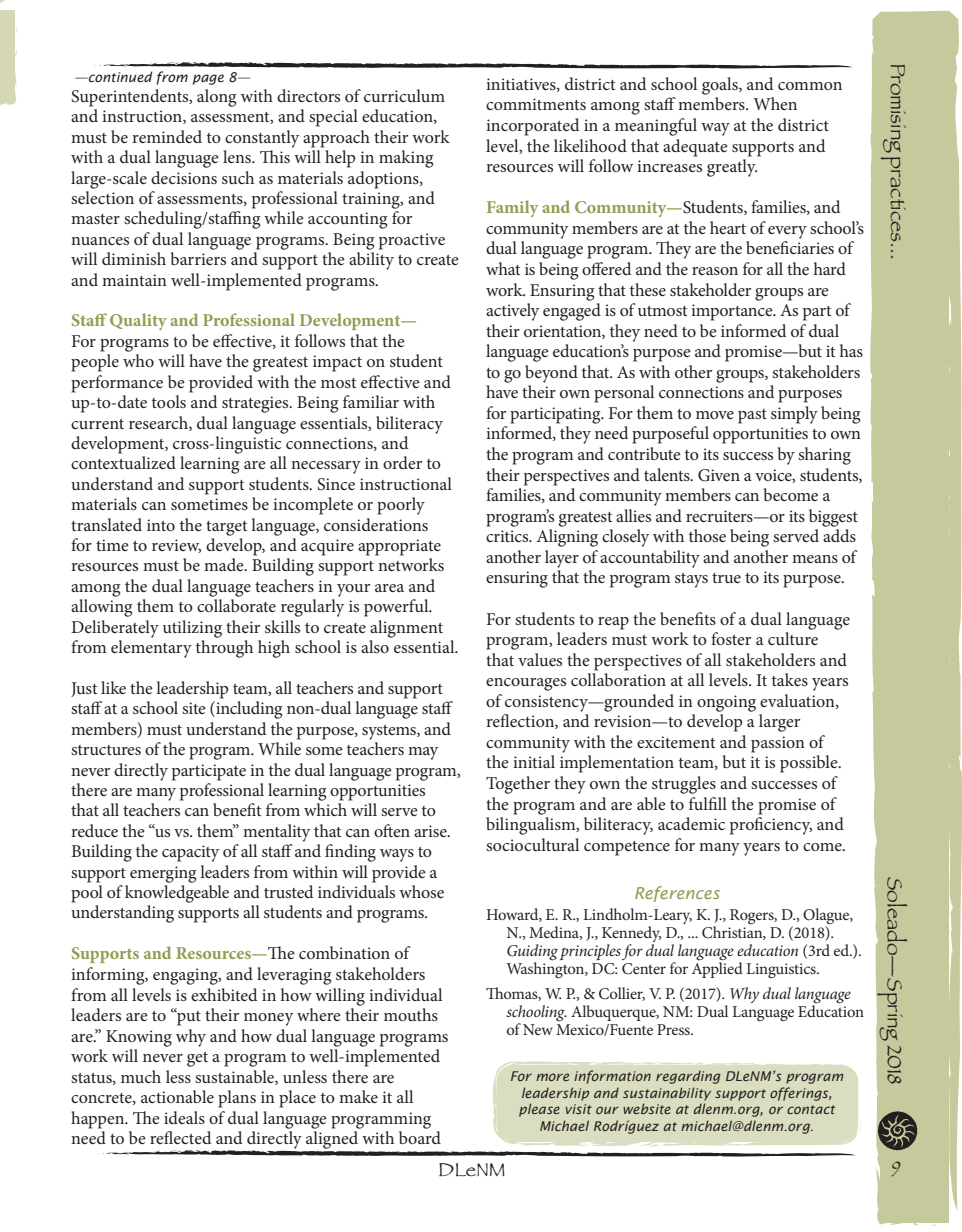
<style>
.page{position:relative;width:962px;height:1232px;background:#fff}
.page>*{position:absolute;margin:0;border:0;box-sizing:border-box;transform-origin:0 0}
.t1{font:21px "Papyrus";color:#231f20}
.t2{font:19.5px "Papyrus";color:#231f20}
.t3{font:18px/20.5px "Minion Pro";letter-spacing:-.005em;color:#231f20}
.t4{font:18px "Papyrus";color:#231f20}
.t5{font:16.5px/18px "Minion Pro";letter-spacing:-.01em;color:#231f20}
.t6{font:italic 16.5px "Lucida Sans";color:#939b50}
.t7{font:italic 13.5px/16.5px "Lucida Sans";color:#231f20;text-align:center}
.s1{font-weight:700;color:#939b50}
.s2{font-style:italic}
</style>
<div class="page">
<svg style="left:870px;top:10px;width:91px;height:1216px;background:#c8cca2"></svg>
<svg style="left:909px;top:1222px;width:30px;height:3px"></svg>
<svg style="left:886px;top:1082px;width:2px;height:6px"></svg>
<svg style="left:887px;top:1041px;width:2px;height:16px"></svg>
<svg style="left:888px;top:991px;width:4px;height:12px"></svg>
<svg style="left:890px;top:900px;width:2px;height:10px"></svg>
<svg style="left:941px;top:190px;width:2px;height:6px"></svg>
<svg style="left:94px;top:62px;width:758px;height:7px"></svg>
<svg style="left:877px;top:1111px;width:39px;height:38px"></svg>
<svg style="left:0;top:0;width:17px;height:105px"></svg>
<svg style="left:97px;top:1061px;width:764px;height:95px"></svg>
<p class="t7" style="left:74px;top:68px;width:177px">—continued from page 8—</p>
<p class="t3" style="left:71px;top:86px;width:389px">Superintendents, along with directors of curriculum and instruction, assessment, and special education, must be reminded to constantly approach their work with a dual language lens. This will help in making large-scale decisions such as materials adoptions, selection of assessments, professional training, and master scheduling/staffing while accounting for nuances of dual language programs. Being proactive will diminish barriers and support the ability to create and maintain well-implemented programs.</p>
<p class="t3" style="left:71px;top:310px;width:389px"><span class="s1">Staff Quality and Professional Development—<br></span>For programs to be effective, it follows that the<br>people who will have the greatest impact on student performance be provided with the most effective and up-to-date tools and strategies. Being familiar with current research, dual language essentials, biliteracy development, cross-linguistic connections, and contextualized learning are all necessary in order to understand and support students. Since instructional materials can sometimes be incomplete or poorly translated into the target language, considerations<br>for time to review, develop, and acquire appropriate resources must be made. Building support networks among the dual language teachers in your area and allowing them to collaborate regularly is powerful.<br>Deliberately utilizing their skills to create alignment from elementary through high school is also essential.</p>
<p class="t3" style="left:71px;top:678px;width:391px">Just like the leadership team, all teachers and support staff at a school site (including non-dual language staff members) must understand the purpose, systems, and structures of the program. While some teachers may never directly participate in the dual language program, there are many professional learning opportunities<br>that all teachers can benefit from which will serve to reduce the “us vs. them” mentality that can often arise.<br>Building the capacity of all staff and finding ways to support emerging leaders from within will provide a pool of knowledgeable and trusted individuals whose understanding supports all students and programs.</p>
<p class="t3" style="left:71px;top:943px;width:379px"><span class="s1">Supports and Resources—</span>The combination of informing, engaging, and leveraging stakeholders from all levels is exhibited in how willing individual leaders are to “put their money where their mouths are.” Knowing why and how dual language programs work will never get a program to well-implemented status, much less sustainable, unless there are concrete, actionable plans in place to make it all happen. The ideals of dual language programming need to be reflected and directly aligned with board</p>
<p class="t3" style="left:486px;top:74px;width:358px">initiatives, district and school goals, and common commitments among staff members. When incorporated in a meaningful way at the district level, the likelihood that adequate supports and resources will follow increases greatly.</p>
<p class="t3" style="left:486px;top:197px;width:379px"><span class="s1">Family and Community—</span>Students, families, and community members are at the heart of every school’s dual language program. They are the beneficiaries of what is being offered and the reason for all the hard work. Ensuring that these stakeholder groups are actively engaged is of utmost importance. As part of their orientation, they need to be informed of dual language education’s purpose and promise—but it has to go beyond that. As with other groups, stakeholders have their own personal connections and purposes for participating. For them to move past simply being informed, they need purposeful opportunities to own the program and contribute to its success by sharing their perspectives and talents. Given a voice, students, families, and community members can become a program’s greatest allies and recruiters—or its biggest critics. Aligning closely with those being served adds another layer of accountability and another means of ensuring that the program stays true to its purpose.</p>
<p class="t3" style="left:486px;top:608px;width:365px">For students to reap the benefits of a dual language program, leaders must work to foster a culture that values the perspectives of all stakeholders and encourages collaboration at all levels. It takes years of consistency—grounded in ongoing evaluation, reflection, and revision—to develop a larger community with the excitement and passion of the initial implementation team, but it is possible.<br>Together they own the struggles and successes of the program and are able to fulfill the promise of bilingualism, biliteracy, academic proficiency, and sociocultural competence for many years to come.</p>
<p class="t6" style="left:633px;top:883px;width:88px">References</p>
<p class="t5" style="left:506px;top:905px;width:357px;text-indent:-20px">Howard, E. R., Lindholm-Leary, K. J., Rogers, D., Olague, N., Medina, J., Kennedy, D., ... Christian, D. (2018).<br><span class="s2">Guiding principles for dual language education</span> (3rd ed.).<br>Washington, DC: Center for Applied Linguistics.</p>
<p class="t5" style="left:506px;top:984px;width:359px;text-indent:-20px">Thomas, W. P., &amp; Collier, V. P. (2017). <span class="s2">Why dual language schooling</span>. Albuquerque, NM: Dual Language Education of New Mexico/Fuente Press.</p>
<p class="t7" style="left:509px;top:1067px;width:335px">For more information regarding DLeNM’s program leadership and sustainability support offerings, please visit our website at dlenm.org, or contact Michael Rodríguez at michael@dlenm.org.</p>
<p class="t2" style="left:438px;top:1157px;width:69px">DLeNM</p>
<p class="t1" style="left:910px;top:63px;width:199px;rotate:90deg">Promising practices...</p>
<p class="t1" style="left:907px;top:876px;width:209px;rotate:90deg">Soleado—Spring 2018</p>
<p class="t4" style="left:891px;top:1155px;width:11px">9</p>
</div>
